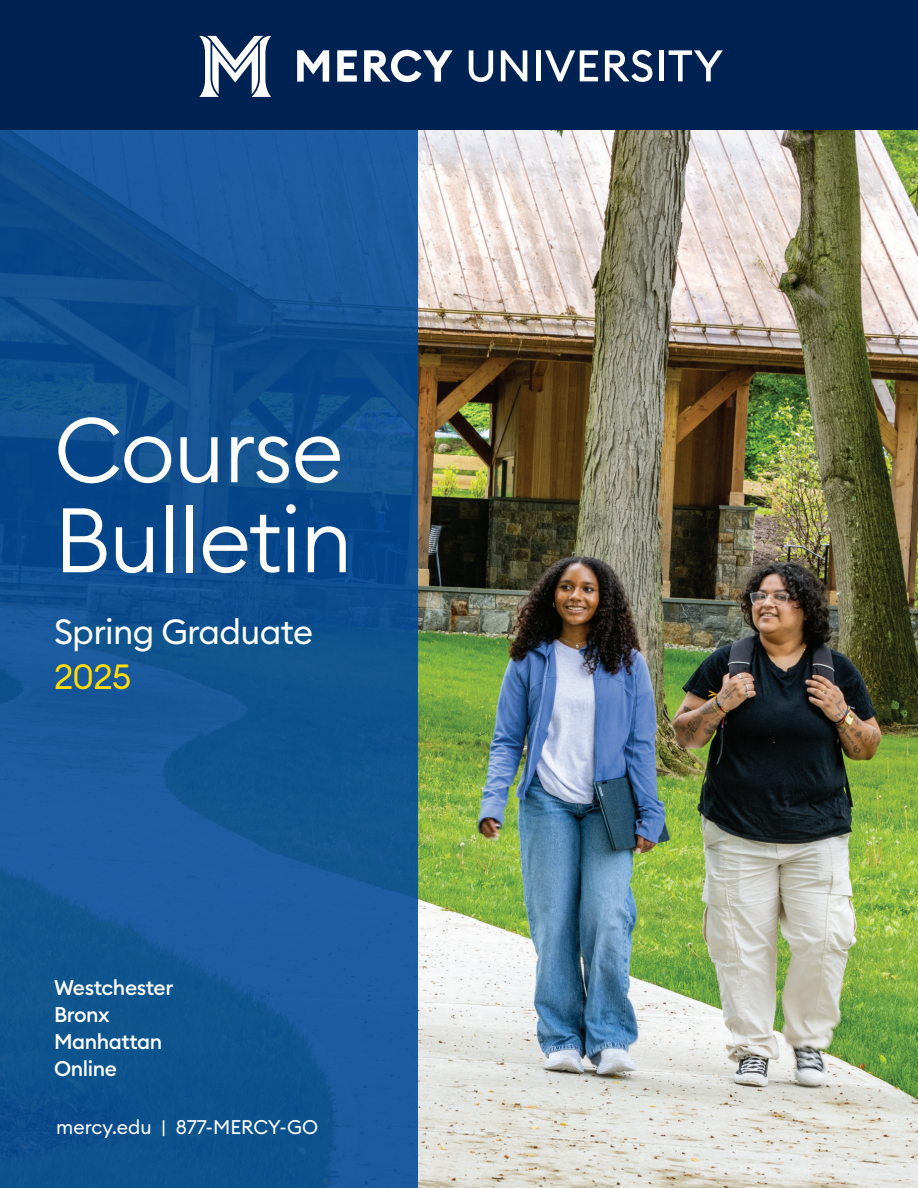
<style>
.page{position:relative;width:918px;height:1188px;background:#fff}
.page>*{position:absolute;margin:0;border:0;box-sizing:border-box;transform-origin:0 0}
.t1{font:300 90px/90px "Euclid Circular B";letter-spacing:-.02em;color:#fff}
.t2{font:34.5px "Euclid Circular B";letter-spacing:-.02em;color:#fff}
.t3{font:34.5px "Euclid Circular B";color:#ffdc0a}
.t4{font:500 21px/27px "Euclid Circular B";letter-spacing:-.02em;color:#fff}
.t5{font:19.5px "Euclid Circular B";color:#fff}
</style>
<div class="page">
<img style="left:418px;top:129px;width:500px;height:1059px">
<svg style="left:0;top:129px;width:418px;height:1059px;background:#125394"></svg>
<div style="left:0;top:0;width:918px;height:129px;background:#002252"></div>
<svg style="left:199px;top:36px;width:72px;height:61px"></svg>
<svg style="left:297px;top:50px;width:32px;height:32px"></svg>
<svg style="left:337px;top:50px;width:20px;height:32px"></svg>
<svg style="left:364px;top:50px;width:89px;height:32px"></svg>
<svg style="left:469px;top:50px;width:24px;height:32px"></svg>
<svg style="left:501px;top:50px;width:26px;height:31px"></svg>
<div style="left:536px;top:50px;width:5px;height:31px;background:#fff"></div>
<svg style="left:545px;top:50px;width:53px;height:31px"></svg>
<svg style="left:605px;top:50px;width:47px;height:32px"></svg>
<div style="left:659px;top:50px;width:5px;height:31px;background:#fff"></div>
<svg style="left:669px;top:50px;width:54px;height:31px"></svg>
<h1 class="t1" style="left:54px;top:404px;width:300px">Course<br>Bulletin</h1>
<h2 class="t2" style="left:54px;top:610px;width:261px">Spring Graduate</h2>
<h2 class="t3" style="left:54px;top:655px;width:79px">2025</h2>
<p class="t4" style="left:54px;top:974px;width:121px">Westchester<br>Bronx<br>Manhattan<br>Online</p>
<p class="t5" style="left:56px;top:1115px;width:264px">mercy.edu | 877-MERCY-GO</p>
</div>
